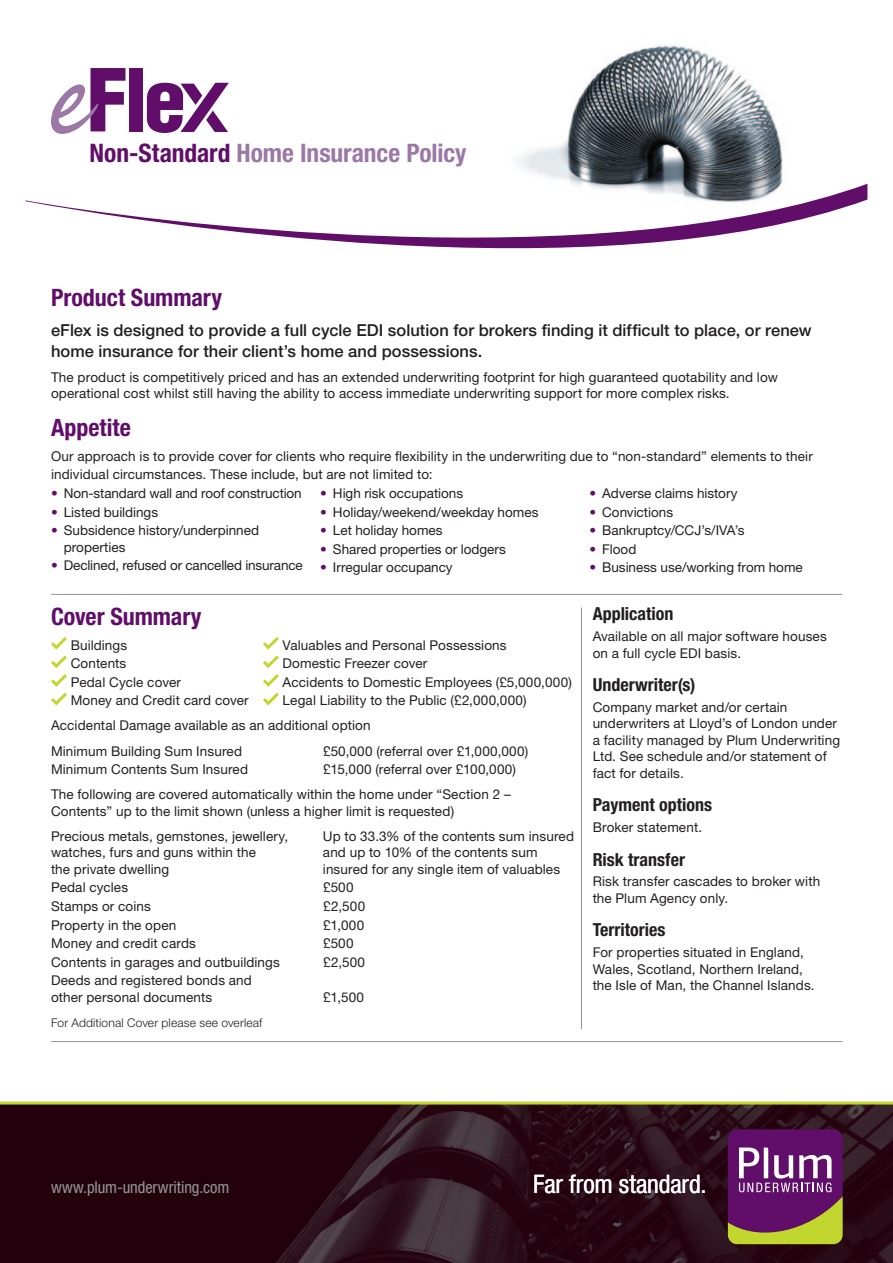
<style>
.page{position:relative;width:893px;height:1263px;background:#fff}
.page>*{position:absolute;margin:0;border:0;box-sizing:border-box;transform-origin:0 0}
.t1{font:700 condensed 25.5px "Helvetica Neue LT Std";letter-spacing:-.005em;color:#9b78a6}
.t2{font:condensed 25.5px "Helvetica Neue LT Std";letter-spacing:-.005em;color:#fff}
.t3{font:700 condensed 24px "Helvetica Neue LT Std";letter-spacing:-.005em;color:#600e69}
.t4{font:700 condensed 18px "Helvetica Neue LT Std";color:#231f20}
.t5{font:500 16.5px/21px "Helvetica Neue LT Std";letter-spacing:.005em;color:#231f20}
.t6{font:condensed 16.5px "Helvetica Neue LT Std";letter-spacing:-.005em;color:#939598}
.t7{font:13.5px/16.5px "Helvetica Neue LT Std";letter-spacing:.01em;color:#231f20}
.t8{font:13.5px "Helvetica Neue LT Std";letter-spacing:-.01em;color:#231f20}
.t9{font:300 12px "Helvetica Neue LT Std";letter-spacing:.015em;color:#231f20}
.s1{color:#600e69}
</style>
<div class="page">
<img style="left:0;top:1104px;width:893px;height:159px">
<hr style="left:0;top:1101px;width:893px;height:3px;background:#c1d72f">
<svg style="left:728px;top:1129px;width:115px;height:115px;background:#80496d"></svg>
<img style="left:516px;top:45px;width:267px;height:139px">
<div style="left:129px;top:68px;width:14px;height:63px;background:#600e69"></div>
<svg style="left:147px;top:83px;width:82px;height:50px"></svg>
<svg style="left:51px;top:68px;width:74px;height:66px"></svg>
<svg style="left:26px;top:184px;width:841px;height:65px"></svg>
<hr style="left:51px;top:1041px;width:791px;height:1px;background:#939598">
<svg style="left:51px;top:637px;width:16px;height:69px"></svg>
<svg style="left:263px;top:637px;width:16px;height:69px"></svg>
<hr style="left:51px;top:594px;width:791px;height:1px;background:#939598">
<hr style="left:581px;top:607px;width:1px;height:422px;background:#939598">
<p class="t1" style="left:90px;top:137px;width:378px"><span class="s1">Non-Standard</span> Home Insurance Policy</p>
<p class="t3" style="left:51px;top:283px;width:173px">Product Summary</p>
<p class="t5" style="left:51px;top:319px;width:762px">eFlex is designed to provide a full cycle EDI solution for brokers finding it difficult to place, or renew home insurance for their client’s home and possessions.</p>
<p class="t7" style="left:51px;top:369px;width:728px">The product is competitively priced and has an extended underwriting footprint for high guaranteed quotability and low operational cost whilst still having the ability to access immediate underwriting support for more complex risks.</p>
<p class="t3" style="left:51px;top:413px;width:81px">Appetite</p>
<p class="t7" style="left:51px;top:447px;width:763px;line-height:18px">Our approach is to provide cover for clients who require flexibility in the underwriting due to “non-standard” elements to their individual circumstances. These include, but are not limited to:</p>
<p class="t8" style="left:51px;top:485px;width:252px"><span class="s1">•</span> Non-standard wall and roof construction</p>
<p class="t7" style="left:51px;top:503px;width:109px"><span class="s1">•</span> Listed buildings</p>
<p class="t7" style="left:64px;top:522px;width:197px;text-indent:-13px"><span class="s1">•</span> Subsidence history/underpinned properties</p>
<p class="t8" style="left:51px;top:557px;width:253px"><span class="s1">•</span> Declined, refused or cancelled insurance</p>
<p class="t7" style="left:320px;top:485px;width:144px"><span class="s1">•</span> High risk occupations</p>
<p class="t7" style="left:320px;top:503px;width:220px"><span class="s1">•</span> Holiday/weekend/weekday homes</p>
<p class="t7" style="left:320px;top:522px;width:124px"><span class="s1">•</span> Let holiday homes</p>
<p class="t7" style="left:320px;top:540px;width:187px"><span class="s1">•</span> Shared properties or lodgers</p>
<p class="t7" style="left:320px;top:559px;width:134px"><span class="s1">•</span> Irregular occupancy</p>
<p class="t7" style="left:589px;top:485px;width:150px"><span class="s1">•</span> Adverse claims history</p>
<p class="t7" style="left:589px;top:503px;width:85px"><span class="s1">•</span> Convictions</p>
<p class="t7" style="left:589px;top:522px;width:157px"><span class="s1">•</span> Bankruptcy/CCJ’s/IVA’s</p>
<p class="t7" style="left:589px;top:540px;width:48px"><span class="s1">•</span> Flood</p>
<p class="t7" style="left:589px;top:559px;width:215px"><span class="s1">•</span> Business use/working from home</p>
<p class="t4" style="left:593px;top:603px;width:82px">Application</p>
<p class="t7" style="left:593px;top:628px;width:236px">Available on all major software houses on a full cycle EDI basis.</p>
<p class="t4" style="left:593px;top:674px;width:104px">Underwriter(s)</p>
<p class="t7" style="left:593px;top:699px;width:249px">Company market and/or certain underwriters at Lloyd’s of London under a facility managed by Plum Underwriting Ltd. See schedule and/or statement of fact for details.</p>
<p class="t4" style="left:593px;top:794px;width:121px">Payment options</p>
<p class="t7" style="left:593px;top:819px;width:111px">Broker statement.</p>
<p class="t4" style="left:593px;top:848px;width:94px">Risk transfer</p>
<p class="t7" style="left:593px;top:873px;width:229px">Risk transfer cascades to broker with the Plum Agency only.</p>
<p class="t4" style="left:593px;top:919px;width:74px">Territories</p>
<p class="t7" style="left:593px;top:944px;width:213px">For properties situated in England,</p>
<p class="t7" style="left:593px;top:960px;width:223px">Wales, Scotland, Northern Ireland, the Isle of Man, the Channel Islands.</p>
<p class="t3" style="left:51px;top:601px;width:152px">Cover Summary</p>
<p class="t7" style="left:71px;top:636px;width:58px">Buildings</p>
<p class="t7" style="left:71px;top:655px;width:57px">Contents</p>
<p class="t7" style="left:71px;top:674px;width:112px">Pedal Cycle cover</p>
<p class="t7" style="left:71px;top:692px;width:179px">Money and Credit card cover</p>
<p class="t7" style="left:51px;top:717px;width:321px">Accidental Damage available as an additional option</p>
<p class="t7" style="left:51px;top:742px;width:193px">Minimum Building Sum Insured</p>
<p class="t7" style="left:323px;top:742px;width:207px">£50,000 (referral over £1,000,000)</p>
<p class="t7" style="left:51px;top:761px;width:199px">Minimum Contents Sum Insured</p>
<p class="t7" style="left:323px;top:761px;width:194px">£15,000 (referral over £100,000)</p>
<p class="t7" style="left:51px;top:786px;width:461px">The following are covered automatically within the home under “Section 2 –<br>Contents” up to the limit shown (unless a higher limit is requested)</p>
<p class="t7" style="left:51px;top:827px;width:239px">Precious metals, gemstones, jewellery, watches, furs and guns within the<br>the private dwelling</p>
<p class="t7" style="left:51px;top:879px;width:79px">Pedal cycles</p>
<p class="t7" style="left:323px;top:879px;width:32px">£500</p>
<p class="t7" style="left:51px;top:898px;width:101px">Stamps or coins</p>
<p class="t7" style="left:323px;top:898px;width:43px">£2,500</p>
<p class="t7" style="left:51px;top:916px;width:127px">Property in the open</p>
<p class="t7" style="left:323px;top:916px;width:43px">£1,000</p>
<p class="t7" style="left:51px;top:935px;width:146px">Money and credit cards</p>
<p class="t7" style="left:323px;top:935px;width:32px">£500</p>
<p class="t7" style="left:51px;top:953px;width:230px">Contents in garages and outbuildings</p>
<p class="t7" style="left:323px;top:953px;width:43px">£2,500</p>
<p class="t7" style="left:51px;top:972px;width:202px">Deeds and registered bonds and other personal documents</p>
<p class="t7" style="left:283px;top:636px;width:226px">Valuables and Personal Possessions</p>
<p class="t7" style="left:283px;top:655px;width:146px">Domestic Freezer cover</p>
<p class="t7" style="left:283px;top:673px;width:291px">Accidents to Domestic Employees (£5,000,000)</p>
<p class="t7" style="left:283px;top:692px;width:246px">Legal Liability to the Public (£2,000,000)</p>
<p class="t7" style="left:323px;top:827px;width:253px">Up to 33.3% of the contents sum insured and up to 10% of the contents sum insured for any single item of valuables</p>
<p class="t7" style="left:323px;top:989px;width:42px">£1,500</p>
<p class="t9" style="left:51px;top:1015px;width:213px">For Additional Cover please see overleaf</p>
<p class="t6" style="left:51px;top:1177px;width:180px">www.plum-underwriting.com</p>
<p class="t2" style="left:533px;top:1169px;width:175px">Far from standard.</p>
</div>
